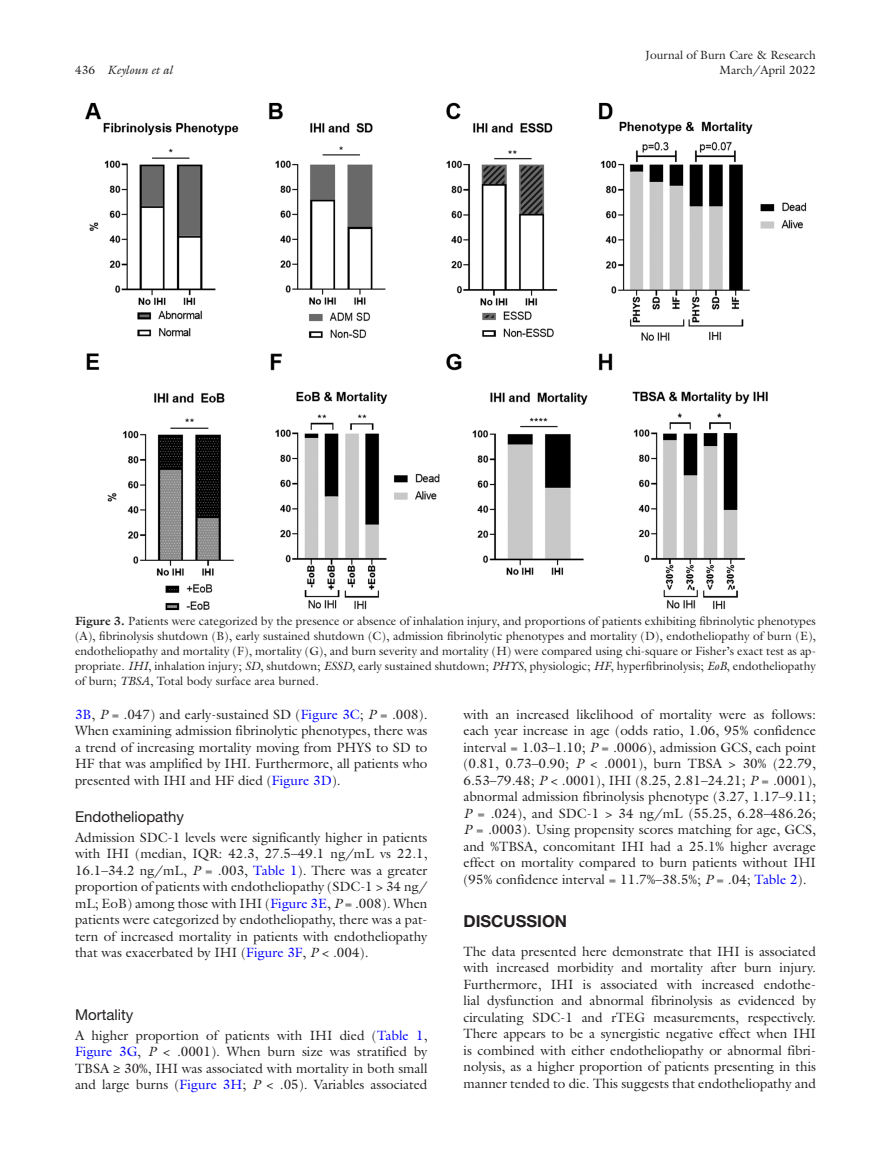
<style>
.page{position:relative;width:891px;height:1174px;background:#fff}
.page>*{position:absolute;margin:0;border:0;box-sizing:border-box;transform-origin:0 0}
.t1{font:700 16.5px "Helvetica Neue LT Std";color:#231f20}
.t2{font:15px "Helvetica Neue LT Std";color:#231f20}
.t3{font:13.5px/16.5px "Galliard Std";color:#231f20;text-align:justify}
.t4{font:12px/15px "Galliard Std";color:#231f20;text-align:justify}
.t5{font:italic 12px "Galliard Std";color:#231f20}
.s1{font-style:normal}
.s2{font-weight:700}
.s3{font-style:italic}
.s4{color:#00f}
</style>
<div class="page">
<img style="left:85px;top:102px;width:721px;height:508px">
<p class="t4" style="left:645px;top:47px;width:172px">Journal of Burn Care &amp; Research</p>
<p class="t5" style="left:75px;top:62px;width:99px"><span class="s1">436</span> Keyloun et al</p>
<p class="t4" style="left:720px;top:62px;width:98px">March/April 2022</p>
<p class="t4" style="left:75px;top:613px;width:743px"><span class="s2">Figure 3.</span> Patients were categorized by the presence or absence of inhalation injury, and proportions of patients exhibiting fibrinolytic phenotypes (A), fibrinolysis shutdown (B), early sustained shutdown (C), admission fibrinolytic phenotypes and mortality (D), endotheliopathy of burn (E), endotheliopathy and mortality (F), mortality (G), and burn severity and mortality (H) were compared using chi-square or Fisher’s exact test as ap&shy;propriate. <span class="s3">IHI</span>, inhalation injury; <span class="s3">SD</span>, shutdown; <span class="s3">ESSD</span>, early sustained shutdown; <span class="s3">PHYS</span>, physiologic; <span class="s3">HF</span>, hyperfibrinolysis; <span class="s3">EoB</span>, endotheliopathy of burn; <span class="s3">TBSA</span>, Total body surface area burned.</p>
<p class="t3" style="left:75px;top:706px;width:354px"><span class="s4">3B</span>, <span class="s3">P</span> = .047) and early-sustained SD (<span class="s4">Figure 3C</span>; <span class="s3">P</span> = .008).<br>When examining admission fibrinolytic phenotypes, there was a trend of increasing mortality moving from PHYS to SD to HF that was amplified by IHI. Furthermore, all patients who presented with IHI and HF died (<span class="s4">Figure 3D</span>).</p>
<p class="t2" style="left:75px;top:808px;width:110px">Endotheliopathy</p>
<p class="t3" style="left:75px;top:829px;width:354px">Admission SDC-1 levels were significantly higher in patients with IHI (median, IQR: 42.3, 27.5–49.1 ng/mL vs 22.1, 16.1–34.2 ng/mL, <span class="s3">P</span> = .003, <span class="s4">Table 1</span>). There was a greater proportion of patients with endotheliopathy (SDC-1 &gt; 34 ng/ mL; EoB) among those with IHI (<span class="s4">Figure 3E</span>, <span class="s3">P</span> = .008). When patients were categorized by endotheliopathy, there was a pat&shy;tern of increased mortality in patients with endotheliopathy that was exacerbated by IHI (<span class="s4">Figure 3F</span>, <span class="s3">P</span> &lt; .004).</p>
<p class="t2" style="left:75px;top:1006px;width:60px">Mortality</p>
<p class="t3" style="left:75px;top:1027px;width:354px">A higher proportion of patients with IHI died (<span class="s4">Table 1</span>, <span class="s4">Figure 3G</span>, <span class="s3">P</span> &lt; .0001). When burn size was stratified by TBSA ≥ 30%, IHI was associated with mortality in both small and large burns (<span class="s4">Figure 3H</span>; <span class="s3">P</span> &lt; .05). Variables associated</p>
<p class="t3" style="left:463px;top:706px;width:354px">with an increased likelihood of mortality were as follows: each year increase in age (odds ratio, 1.06, 95% confidence interval = 1.03–1.10; <span class="s3">P</span> = .0006), admission GCS, each point (0.81, 0.73–0.90; <span class="s3">P</span> &lt; .0001), burn TBSA &gt; 30% (22.79, 6.53–79.48; <span class="s3">P</span> &lt; .0001), IHI (8.25, 2.81–24.21; <span class="s3">P</span> = .0001), abnormal admission fibrinolysis phenotype (3.27, 1.17–9.11; <span class="s3">P</span> = .024), and SDC-1 &gt; 34 ng/mL (55.25, 6.28–486.26; <span class="s3">P</span> = .0003). Using propensity scores matching for age, GCS, and %TBSA, concomitant IHI had a 25.1% higher average effect on mortality compared to burn patients without IHI (95% confidence interval = 11.7%–38.5%; <span class="s3">P</span> = .04; <span class="s4">Table 2</span>).</p>
<p class="t1" style="left:464px;top:911px;width:105px">DISCUSSION</p>
<p class="t3" style="left:464px;top:943px;width:354px">The data presented here demonstrate that IHI is associated with increased morbidity and mortality after burn injury.<br>Furthermore, IHI is associated with increased endothe&shy;lial dysfunction and abnormal fibrinolysis as evidenced by circulating SDC-1 and rTEG measurements, respectively.<br>There appears to be a synergistic negative effect when IHI is combined with either endotheliopathy or abnormal fibri&shy;nolysis, as a higher proportion of patients presenting in this manner tended to die. This suggests that endotheliopathy and</p>
</div>
